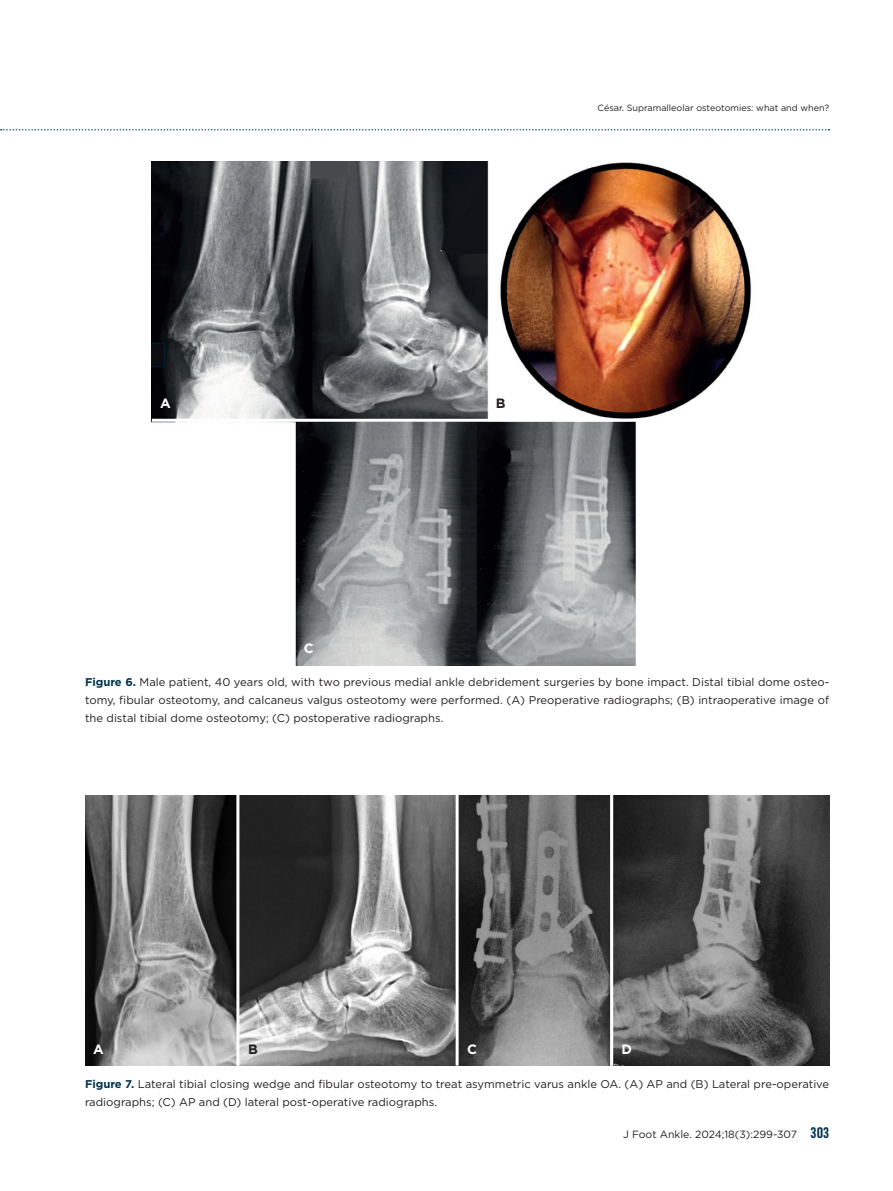
<style>
.page{position:relative;width:893px;height:1191px;background:#fff}
.page>*{position:absolute;margin:0;border:0;box-sizing:border-box;transform-origin:0 0}
.t1{font:700 13.5px "Gotham";color:#fff}
.t2{font:700 13.5px "Gotham";color:#231f20}
.t3{font:11.25px/18px "Gotham";color:#231f20;text-align:justify}
.t4{font:10.5px "Gotham";color:#231f20}
.t5{font:9px "Gotham";color:#231f20}
.s1{font-weight:700;color:#01344e}
.s2{font-family:"Flama Cond";font-weight:600;font-size:15px;color:#01344e}
</style>
<div class="page">
<svg style="left:1px;top:129px;width:828px;height:1px"></svg>
<img style="left:152px;top:162px;width:600px;height:503px">
<hr style="left:152px;top:419px;width:610px;height:3px;background:#fff">
<img style="left:85px;top:795px;width:744px;height:270px">
<hr style="left:236px;top:795px;width:3px;height:270px;background:#fff">
<hr style="left:456px;top:795px;width:3px;height:270px;background:#fff">
<hr style="left:610px;top:795px;width:3px;height:270px;background:#fff">
<p class="t1" style="left:160px;top:395px;width:12px">A</p>
<p class="t1" style="left:304px;top:639px;width:11px">C</p>
<p class="t5" style="left:597px;top:102px;width:233px">César. Supramalleolar osteotomies: what and when?</p>
<p class="t2" style="left:496px;top:395px;width:11px">B</p>
<p class="t3" style="left:85px;top:672px;width:746px"><span class="s1">Figure 6.</span> Male patient, 40 years old, with two previous medial ankle debridement surgeries by bone impact. Distal tibial dome osteo&shy;tomy, fibular osteotomy, and calcaneus valgus osteotomy were performed. (A) Preoperative radiographs; (B) intraoperative image of the distal tibial dome osteotomy; (C) postoperative radiographs.</p>
<p class="t1" style="left:93px;top:1040px;width:12px">A</p>
<p class="t2" style="left:248px;top:1040px;width:11px">B</p>
<p class="t1" style="left:467px;top:1040px;width:11px">C</p>
<p class="t1" style="left:621px;top:1040px;width:12px">D</p>
<p class="t3" style="left:85px;top:1074px;width:746px"><span class="s1">Figure 7.</span> Lateral tibial closing wedge and fibular osteotomy to treat asymmetric varus ankle OA. (A) AP and (B) Lateral pre-operative radiographs; (C) AP and (D) lateral post-operative radiographs.</p>
<p class="t4" style="left:623px;top:1127px;width:208px">J Foot Ankle. 2024;18(3):299-307 <span class="s2">303</span></p>
</div>
